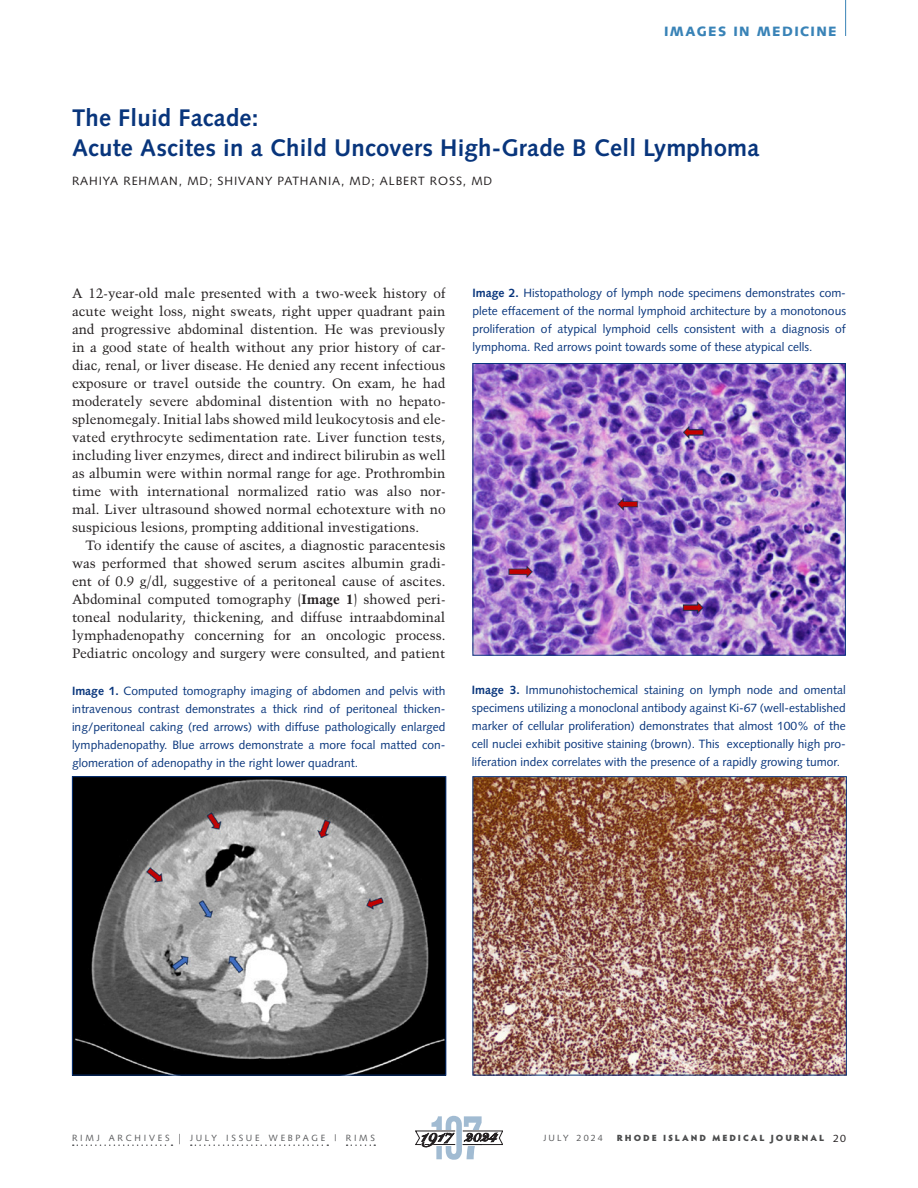
<style>
.page{position:relative;width:918px;height:1188px;background:#fff}
.page>*{position:absolute;margin:0;border:0;box-sizing:border-box;transform-origin:0 0}
.CLINICAL_TITLE{font:700 24px/30px "Syntax";letter-spacing:.01em;color:#08357c}
.t1{font:900 13.65px "Snell Roundhand";color:#231f20}
.clinical_text_1st_pa{font:13.5px/18px "Trump Mediaeval";color:#231f20;text-align:justify}
.clinical_text__9_12{font:13.5px/18px "Trump Mediaeval";color:#231f20;text-align:justify}
.dept_blue{font:900 13.5px "Syntax";letter-spacing:.1em;color:#3983b7}
.clinical_figure_capt{font:12px/18px "Syntax";color:#08357c;text-align:justify}
.byline_author{font:12px "Syntax";letter-spacing:.075em;color:#231f20}
.t2{font:9px "Syntax";letter-spacing:.305em;color:#57585a}
.t3{font:900 9px "Hypatia Sans Pro";letter-spacing:.215em;color:#4b4c4d}
.t4{font:9px "Syntax";letter-spacing:.235em;color:#57585a}
.s1{font-weight:700}
.s2{font-size:13.5px}
.s3{font-family:"Syntax";font-weight:400;font-size:10.5px;color:#231f20}
</style>
<div class="page">
<hr style="left:845px;top:0;width:1px;height:36px;background:#3983b7">
<img style="left:74px;top:778px;width:370px;height:296px">
<div style="left:72px;top:776px;width:374px;height:300px;border:1px solid #08357c"></div>
<img style="left:475px;top:365px;width:369px;height:289px">
<div style="left:473px;top:363px;width:373px;height:293px;border:1px solid #08357c"></div>
<img style="left:474px;top:778px;width:371px;height:296px">
<div style="left:472px;top:776px;width:375px;height:300px;border:1px solid #08357c"></div>
<svg style="left:73px;top:1144px;width:99px;height:2px"></svg>
<svg style="left:191px;top:1144px;width:137px;height:2px"></svg>
<svg style="left:347px;top:1144px;width:28px;height:2px"></svg>
<svg style="left:415px;top:1116px;width:88px;height:44px"></svg>
<p class="dept_blue" style="left:664px;top:23px;width:174px">IMAGES IN MEDICINE</p>
<p class="CLINICAL_TITLE" style="left:72px;top:103px;width:689px">The Fluid Facade:<br>Acute Ascites in a Child Uncovers High-Grade B Cell Lymphoma</p>
<p class="byline_author" style="left:72px;top:173px;width:422px">RAHIYA REHMAN, MD; SHIVANY PATHANIA, MD; ALBERT ROSS, MD</p>
<p class="clinical_text_1st_pa" style="left:72px;top:284px;width:375px">A 12-year-old male presented with a two-week history of acute weight loss, night sweats, right upper quadrant pain and progressive abdominal distention. He was previously in a good state of health without any prior history of car&shy;diac, renal, or liver disease. He denied any recent infectious exposure or travel outside the country. On exam, he had moderately severe abdominal distention with no hepato&shy;splenomegaly. Initial labs showed mild leukocytosis and ele&shy;vated erythrocyte sedimentation rate. Liver function tests, including liver enzymes, direct and indirect bilirubin as well as albumin were within normal range for age. Prothrombin time with international normalized ratio was also nor&shy;mal. Liver ultrasound showed normal echotexture with no suspicious lesions, prompting additional investigations.</p>
<p class="clinical_text__9_12" style="left:72px;top:536px;width:375px;text-indent:14px">To identify the cause of ascites, a diagnostic paracentesis was performed that showed serum ascites albumin gradi&shy;ent of 0.9 g/dl, suggestive of a peritoneal cause of ascites.<br>Abdominal computed tomography (<span class="s1">Image 1</span>) showed peri&shy;toneal nodularity, thickening, and diffuse intraabdominal lymphadenopathy concerning for an oncologic process.<br>Pediatric oncology and surgery were consulted, and patient</p>
<p class="clinical_figure_capt" style="left:72px;top:681px;width:375px"><span class="s1">Image 1.</span> Computed tomography imaging of abdomen and pelvis with intravenous contrast demonstrates a thick rind of peritoneal thicken&shy;ing/peritoneal caking (red arrows) with diffuse pathologically enlarged lymphadenopathy. Blue arrows demonstrate a more focal matted con&shy;glomeration of adenopathy in the right lower quadrant.</p>
<p class="clinical_figure_capt" style="left:472px;top:284px;width:375px"><span class="s1">Image 2.</span> Histopathology of lymph node specimens demonstrates com&shy;plete effacement of the normal lymphoid architecture by a monotonous proliferation of atypical lymphoid cells consistent with a diagnosis of lymphoma. Red arrows point towards some of these atypical cells.</p>
<p class="clinical_figure_capt" style="left:472px;top:681px;width:375px"><span class="s1">Image 3.</span> Immunohistochemical staining on lymph node and omental specimens utilizing a monoclonal antibody against Ki-67 (well-established marker of cellular proliferation) demonstrates that almost 100% of the cell nuclei exhibit positive staining (brown). This exceptionally high pro&shy;liferation index correlates with the presence of a rapidly growing tumor.</p>
<p class="t2" style="left:72px;top:1132px;width:305px">RIMJ ARCHIVES <span class="s2">|</span> JULY ISSUE WEBPAGE | RIMS</p>
<p class="t1" style="left:489px;top:1129px;width:9px">4</p>
<p class="t4" style="left:544px;top:1132px;width:61px">JULY 2024</p>
<p class="t3" style="left:617px;top:1131px;width:231px">RHODE ISLAND MEDICAL JOURNAL <span class="s3">20</span></p>
</div>
